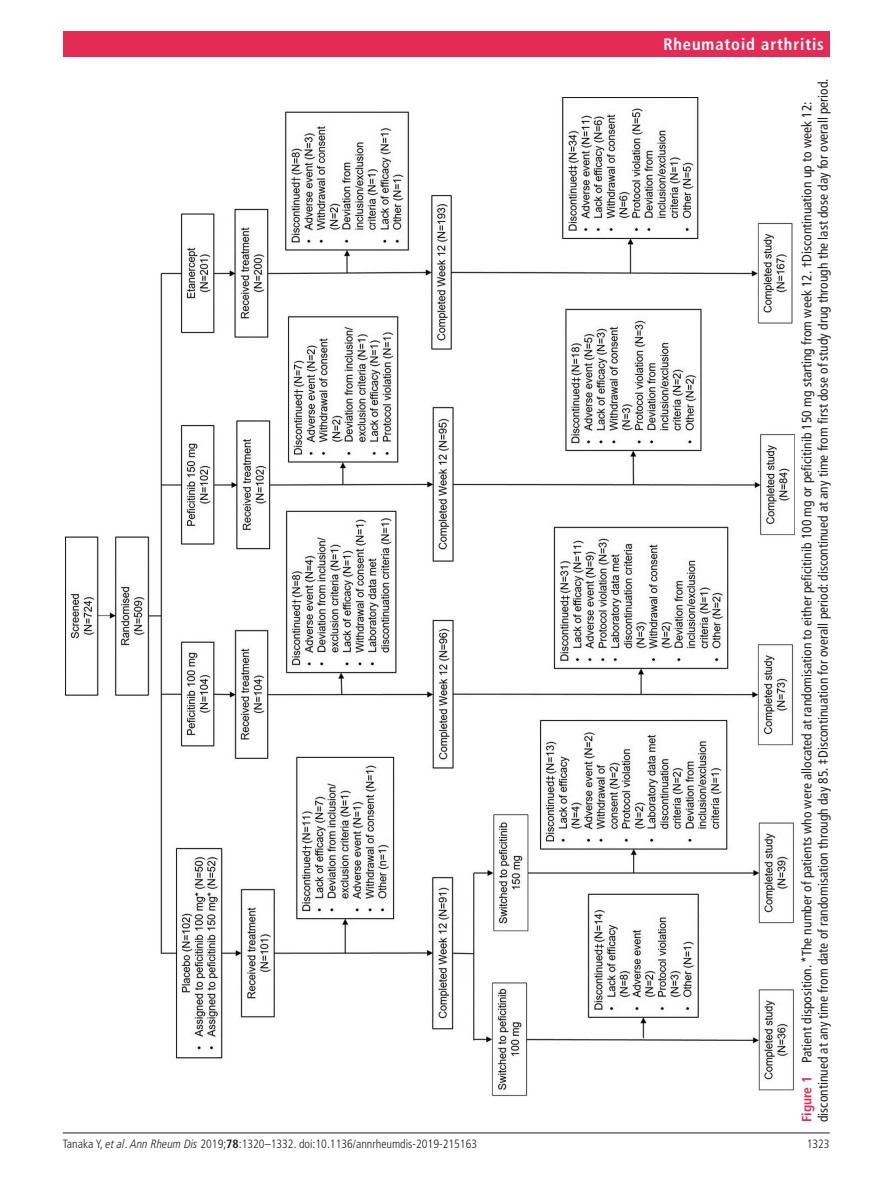
<style>
.page{position:relative;width:893px;height:1191px;background:#fff}
.page>*{position:absolute;margin:0;border:0;box-sizing:border-box;transform-origin:0 0}
.t1{font:700 condensed 16.5px "Frutiger LT Pro";letter-spacing:.055em;color:#fff}
.t2{font:condensed 13.5px/16.5px "Frutiger LT Pro";color:#231f20}
.t3{font:300 condensed 12px "Frutiger LT Pro";color:#231f20}
.s1{font-weight:700;color:#e42b56}
.s2{font-style:italic}
.s3{font-weight:700}
</style>
<div class="page">
<hr style="left:63px;top:1132px;width:767px;height:1px;background:#231f20">
<div style="left:63px;top:31px;width:767px;height:25px;background:#e42b56"></div>
<img style="left:65px;top:97px;width:730px;height:999px">
<p class="t1" style="left:663px;top:34px;width:162px">Rheumatoid arthritis</p>
<p class="t2" style="left:799px;top:1122px;width:1045px;rotate:-90deg"><span class="s1">Figure 1</span> Patient disposition. *The number of patients who were allocated at randomisation to either peficitinib 100 mg or peficitinib 150 mg starting from week 12. †Discontinuation up to week 12: discontinued at any time from date of randomisation through day 85. ‡Discontinuation for overall period: discontinued at any time from first dose of study drug through the last dose day for overall period.</p>
<p class="t3" style="left:63px;top:1136px;width:416px">Tanaka Y, <span class="s2">et al</span>. <span class="s2">Ann Rheum Dis</span> 2019;<span class="s3">78</span>:1320–1332. doi:10.1136/annrheumdis-2019-215163</p>
<p class="t3" style="left:807px;top:1136px;width:25px">1323</p>
</div>
